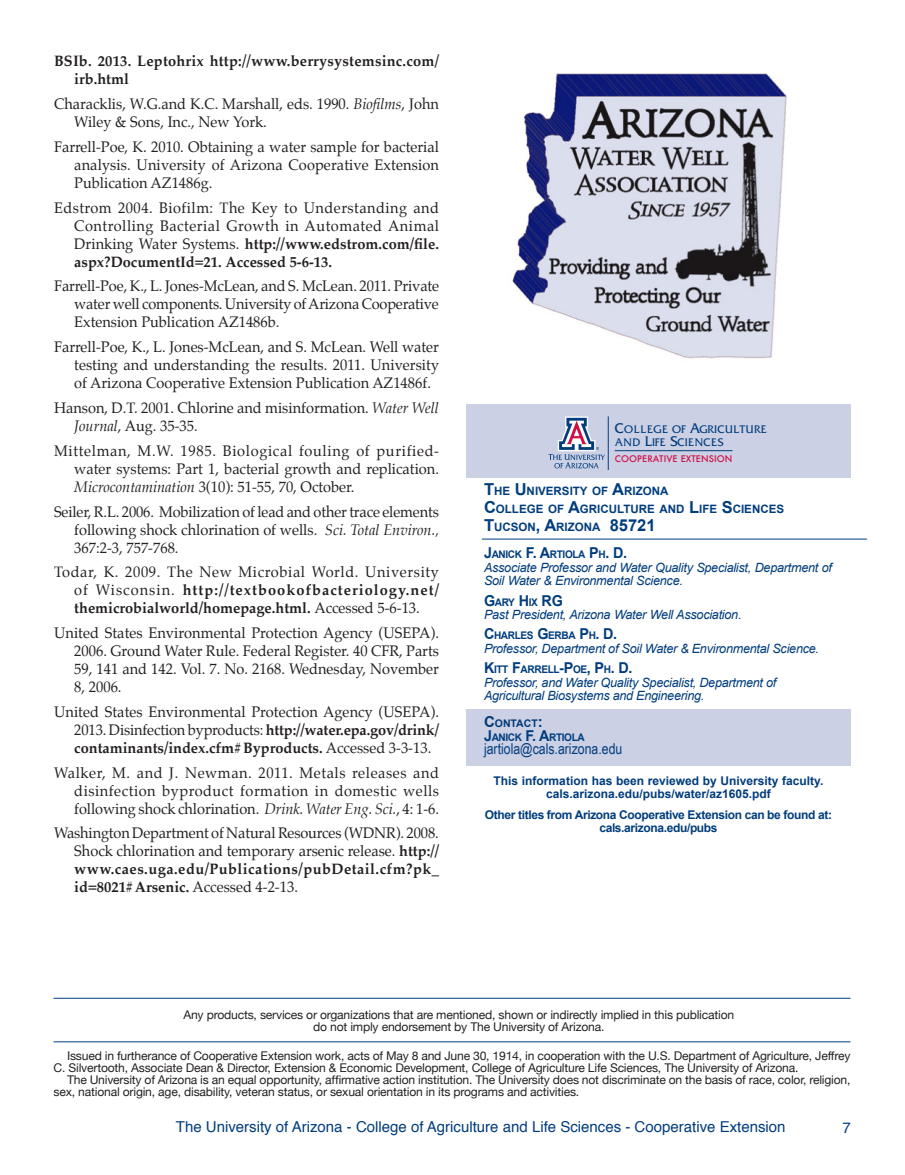
<style>
.page{position:relative;width:905px;height:1175px;background:#fff}
.page>*{position:absolute;margin:0;border:0;box-sizing:border-box;transform-origin:0 0}
.Body_text{font:15px/18px "Palatino";color:#231f20;text-align:justify}
.t1{font:15px "Helvetica";color:#013d7d}
.Body_text-2{font:700 15px/18px "Palatino";letter-spacing:.015em;color:#231f20}
.t2{font:15px "Arial Narrow";color:#013d7d}
.t3{font:700 15px "Arial";color:#013a78}
.t4{font:italic 12.75px/13.5px "Arial";letter-spacing:-.02em;color:#013d7d}
.t5{font:12px/12px "Helvetica Neue";letter-spacing:-.01em;color:#231f20}
.t6{font:12px "Helvetica Neue";letter-spacing:-.03em;color:#231f20}
.t7{font:700 12px "Arial";color:#013d7d}
.t8{font:700 12px "Arial";letter-spacing:-.03em;color:#013d7d}
.t9{font:700 11.55px "Arial";color:#013d7d}
.t10{font:11.55px/13.4px "Friz Quadrata Std";letter-spacing:.05em;color:#013d7d}
.t11{font:700 10.5px "Arial";letter-spacing:-.035em;color:#013d7d;scale:.96 1}
.t12{font:700 10.5px "Arial";color:#013a78}
.t13{font:500 8.85px "Futura";letter-spacing:.015em;color:#d20d44}
.s1{font-style:italic}
.s2{font-weight:700}
.s3{font-size:14.7px}
.s4{font-size:16.5px}
.s5{font-size:15px}
</style>
<div class="page">
<hr style="left:54px;top:997px;width:796px;height:1px;background:#013d7d">
<hr style="left:54px;top:1041px;width:796px;height:1px;background:#013d7d">
<div style="left:466px;top:710px;width:384px;height:56px;background:#cbd0e4"></div>
<div style="left:466px;top:404px;width:384px;height:74px;background:#cbd0e4"></div>
<hr style="left:482px;top:538px;width:384px;height:1px;background:#013d7d">
<hr style="left:608px;top:416px;width:1px;height:54px;background:#013d7d">
<hr style="left:614px;top:450px;width:118px;height:1px;background:#013d7d">
<svg style="left:548px;top:416px;width:57px;height:52px"></svg>
<img style="left:512px;top:73px;width:275px;height:286px">
<p class="Body_text-2" style="left:74px;top:52px;width:366px;text-indent:-20px">BSIb. 2013. Leptohrix http://www.berrysystemsinc.com/ irb.html</p>
<p class="Body_text" style="left:74px;top:95px;width:366px;text-indent:-20px">Characklis, W.G.and K.C. Marshall, eds. 1990. <span class="s1">Biofilms</span>, John<br>Wiley &amp; Sons, Inc., New York.</p>
<p class="Body_text" style="left:74px;top:138px;width:366px;text-indent:-20px">Farrell-Poe, K. 2010. Obtaining a water sample for bacterial analysis. University of Arizona Cooperative Extension Publication AZ1486g.</p>
<p class="Body_text" style="left:74px;top:198px;width:366px;text-indent:-20px">Edstrom 2004. Biofilm: The Key to Understanding and Controlling Bacterial Growth in Automated Animal Drinking Water Systems. <span class="s2">http://www.edstrom.com/file. aspx?DocumentId=21. Accessed 5-6-13.</span></p>
<p class="Body_text" style="left:74px;top:277px;width:366px;text-indent:-20px">Farrell-Poe, K., L. Jones-McLean, and S. McLean. 2011. Private water well components. University of Arizona Cooperative Extension Publication AZ1486b.</p>
<p class="Body_text" style="left:74px;top:338px;width:366px;text-indent:-20px">Farrell-Poe, K., L. Jones-McLean, and S. McLean. Well water testing and understanding the results. 2011. University of Arizona Cooperative Extension Publication AZ1486f.</p>
<p class="Body_text" style="left:74px;top:399px;width:366px;text-indent:-20px">Hanson, D.T. 2001. Chlorine and misinformation. <span class="s1">Water Well<br>Journal</span>, Aug. 35-35.</p>
<p class="Body_text" style="left:74px;top:441px;width:366px;text-indent:-20px">Mittelman, M.W. 1985. Biological fouling of purified&shy;water systems: Part 1, bacterial growth and replication.<br><span class="s1">Microcontamination</span> 3(10): 51-55, 70, October.</p>
<p class="Body_text" style="left:74px;top:502px;width:366px;text-indent:-20px">Seiler, R.L. 2006. Mobilization of lead and other trace elements following shock chlorination of wells. <span class="s1">Sci. Total Environ., </span>367:2-3, 757-768.</p>
<p class="Body_text" style="left:74px;top:563px;width:366px;text-indent:-20px">Todar, K. 2009. The New Microbial World. University of Wisconsin. <span class="s2">http://textbookofbacteriology.net/ themicrobialworld/homepage.html.</span> Accessed 5-6-13.</p>
<p class="Body_text" style="left:74px;top:624px;width:366px;text-indent:-20px">United States Environmental Protection Agency (USEPA).<br>2006. Ground Water Rule. Federal Register. 40 CFR, Parts 59, 141 and 142. Vol. 7. No. 2168. Wednesday, November 8, 2006.</p>
<p class="Body_text" style="left:74px;top:702px;width:366px;text-indent:-20px">United States Environmental Protection Agency (USEPA).<br>2013. Disinfection byproducts: <span class="s2">http://water.epa.gov/drink/ contaminants/index.cfm#Byproducts.</span> Accessed 3-3-13.</p>
<p class="Body_text" style="left:74px;top:763px;width:366px;text-indent:-20px">Walker, M. and J. Newman. 2011. Metals releases and disinfection byproduct formation in domestic wells following shock chlorination. <span class="s1">Drink. Water Eng. Sci.</span>, 4: 1-6.</p>
<p class="Body_text" style="left:74px;top:824px;width:366px;text-indent:-20px">Washington Department of Natural Resources (WDNR). 2008.<br>Shock chlorination and temporary arsenic release. <span class="s2">http:// www.caes.uga.edu/Publications/pubDetail.cfm?pk_ id=8021#Arsenic.</span> Accessed 4-2-13.</p>
<p class="t10" style="left:614px;top:423px;width:154px"><span class="s3">C</span>OLLEGE OF <span class="s3">A</span>GRICULTURE<br>AND <span class="s3">L</span>IFE <span class="s3">S</span>CIENCES</p>
<p class="t13" style="left:614px;top:452px;width:119px">COOPERATIVE EXTENSION</p>
<p class="t9" style="left:484px;top:483px;width:186px"><span class="s4">T</span>HE <span class="s4">U</span>NIVERSITY OF <span class="s4">A</span>RIZONA</p>
<p class="t9" style="left:484px;top:501px;width:301px"><span class="s4">C</span>OLLEGE OF <span class="s4">A</span>GRICU LTU RE AND <span class="s4">L</span>IFE <span class="s4">S</span>CIENCES</p>
<p class="t9" style="left:484px;top:519px;width:173px"><span class="s4">T</span>UCSON<span class="s4">, A</span>RIZONA <span class="s4">85721</span></p>
<p class="t11" style="left:484px;top:547px;width:151px"><span class="s5">J</span>ANICK <span class="s5">F. A</span>RTIOLA <span class="s5">P</span>H<span class="s5">. D.</span></p>
<p class="t4" style="left:484px;top:561px;width:349px">Associate Professor and Water Quality Specialist, Department of<br>Soil Water &amp; Environmental Science.</p>
<p class="t11" style="left:484px;top:595px;width:72px"><span class="s5">G</span>ARY <span class="s5">H</span>IX <span class="s5">RG</span></p>
<p class="t4" style="left:484px;top:608px;width:259px">Past President, Arizona Water Well Association.</p>
<p class="t11" style="left:484px;top:628px;width:140px"><span class="s5">C</span>HARLES <span class="s5">G</span>ERBA <span class="s5">P</span>H<span class="s5">. D.</span></p>
<p class="t4" style="left:484px;top:642px;width:336px">Professor, Department of Soil Water &amp; Environmental Science.</p>
<p class="t11" style="left:484px;top:662px;width:156px"><span class="s5">K</span>ITT <span class="s5">F</span>ARRELL<span class="s5">-P</span>OE<span class="s5">, P</span>H<span class="s5">. D.</span></p>
<p class="t4" style="left:484px;top:675px;width:294px">Professor, and Water Quality Specialist, Department of<br>Agricultural Biosystems and Engineering.</p>
<p class="t12" style="left:484px;top:716px;width:35px"><span class="s5">C</span>ONTACT</p>
<p class="t3" style="left:538px;top:712px;width:6px">:</p>
<p class="t11" style="left:484px;top:730px;width:106px"><span class="s5">J</span>ANICK <span class="s5">F. A</span>RTIOLA</p>
<p class="t2" style="left:484px;top:738px;width:140px">jartiola@cals.arizona.edu</p>
<p class="t7" style="left:493px;top:772px;width:331px">This information has been reviewed by University faculty.</p>
<p class="t7" style="left:546px;top:785px;width:226px">cals.arizona.edu/pubs/water/az1605.pdf</p>
<p class="t8" style="left:485px;top:806px;width:348px">Other titles from Arizona Cooperative Extension can be found at:</p>
<p class="t8" style="left:599px;top:820px;width:120px">cals.arizona.edu/pubs</p>
<p class="t6" style="left:183px;top:1006px;width:552px">Any products, services or organizations that are mentioned, shown or indirectly implied in this publication</p>
<p class="t5" style="left:313px;top:1021px;width:293px">do not imply endorsement by The University of Arizona.</p>
<p class="t5" style="left:54px;top:1050px;width:798px;text-indent:14px">Issued in furtherance of Cooperative Extension work, acts of May 8 and June 30, 1914, in cooperation with the U.S. Department of Agriculture, Jeffrey<br>C. Silvertooth, Associate Dean &amp; Director, Extension &amp; Economic Development, College of Agriculture Life Sciences, The University of Arizona.</p>
<p class="t5" style="left:54px;top:1074px;width:798px;text-indent:14px">The University of Arizona is an equal opportunity, affirmative action institution. The University does not discriminate on the basis of race, color, religion, sex, national origin, age, disability, veteran status, or sexual orientation in its programs and activities.</p>
<p class="t1" style="left:176px;top:1115px;width:611px">The University of Arizona - College of Agriculture and Life Sciences - Cooperative Extension</p>
<p class="t1" style="left:842px;top:1116px;width:10px">7</p>
</div>
